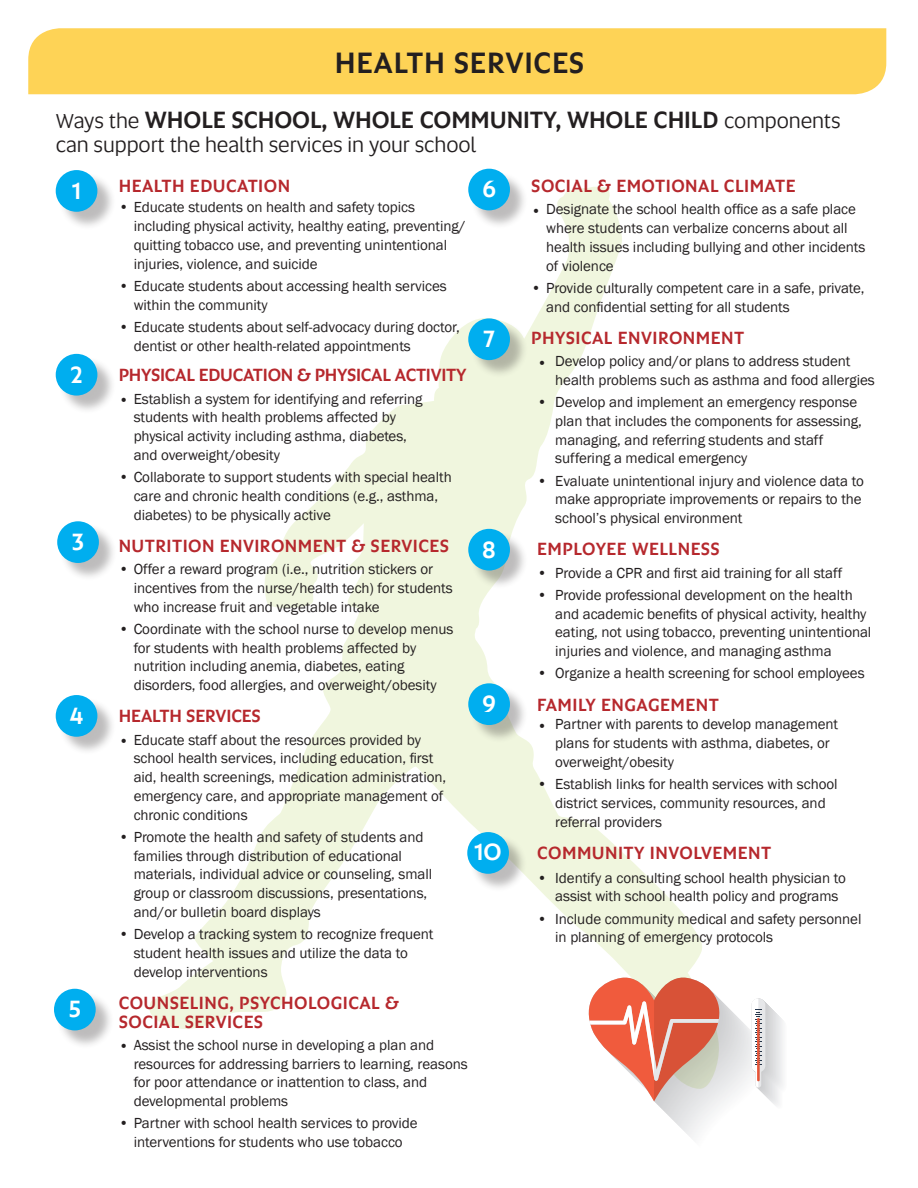
<style>
.page{position:relative;width:918px;height:1188px;background:#fff}
.page>*{position:absolute;margin:0;border:0;box-sizing:border-box;transform-origin:0 0}
.t1{font:500 30px "Altis";letter-spacing:.025em;color:#231f20}
.t2{font:500 24px "Altis";letter-spacing:-.005em;color:#231f20}
.t3{font:500 24px "Altis";color:#fff}
.t4{font:21px "Altis";letter-spacing:-.005em;color:#231f20}
.t5{font:500 18px/18.8px "Altis";letter-spacing:.025em;color:#b6282d}
.t6{font:500 18px "Altis";letter-spacing:-.015em;color:#b6282d}
.t7{font:500 18px "Altis";letter-spacing:-.005em;color:#b6282d}
.t8{font:15px/18.8px "Franklin Gothic";letter-spacing:-.005em;color:#231f20}
.s1{font-weight:400;font-size:21px}
</style>
<div class="page">
<svg style="left:149px;top:187px;width:553px;height:842px"></svg>
<div style="left:59px;top:357px;width:57px;height:57px;background:#231f20;opacity:.3"></div>
<div style="left:56px;top:354px;width:41px;height:42px;background:#00aeef;border-radius:50%"></div>
<div style="left:28px;top:28px;width:858px;height:66px;background:#fed356"></div>
<div style="left:60px;top:524px;width:57px;height:57px;background:#231f20;opacity:.3"></div>
<div style="left:57px;top:521px;width:42px;height:42px;background:#00aeef;border-radius:50%"></div>
<div style="left:58px;top:698px;width:58px;height:57px;background:#231f20;opacity:.3"></div>
<div style="left:56px;top:695px;width:41px;height:42px;background:#00aeef;border-radius:50%"></div>
<div style="left:471px;top:321px;width:57px;height:57px;background:#231f20;opacity:.3"></div>
<div style="left:468px;top:318px;width:42px;height:42px;background:#00aeef;border-radius:50%"></div>
<div style="left:471px;top:532px;width:57px;height:57px;background:#231f20;opacity:.3"></div>
<div style="left:468px;top:529px;width:42px;height:42px;background:#00aeef;border-radius:50%"></div>
<div style="left:471px;top:171px;width:57px;height:58px;background:#231f20;opacity:.3"></div>
<div style="left:468px;top:169px;width:42px;height:41px;background:#00aeef;border-radius:50%"></div>
<div style="left:471px;top:686px;width:57px;height:57px;background:#231f20;opacity:.3"></div>
<div style="left:468px;top:683px;width:42px;height:42px;background:#00aeef;border-radius:50%"></div>
<div style="left:59px;top:173px;width:57px;height:57px;background:#231f20;opacity:.3"></div>
<div style="left:56px;top:170px;width:41px;height:42px;background:#00aeef;border-radius:50%"></div>
<div style="left:57px;top:992px;width:57px;height:57px;background:#231f20;opacity:.3"></div>
<div style="left:54px;top:989px;width:42px;height:41px;background:#00aeef;border-radius:50%"></div>
<div style="left:470px;top:835px;width:57px;height:57px;background:#231f20;opacity:.3"></div>
<div style="left:467px;top:832px;width:42px;height:42px;background:#00aeef;border-radius:50%"></div>
<svg style="left:585px;top:975px;width:198px;height:164px"></svg>
<p class="t1" style="left:335px;top:40px;width:251px">HEALTH SERVICES</p>
<p class="t2" style="left:56px;top:102px;width:786px"><span class="s1">Ways the</span> WHOLE SCHOOL, WHOLE COMMUNITY, WHOLE CHILD <span class="s1">components</span></p>
<p class="t4" style="left:56px;top:131px;width:422px">can support the health services in your school</p>
<p class="t5" style="left:119px;top:175px;width:173px">HEALTH EDUCATION</p>
<p class="t8" style="left:134px;top:198px;width:334px;text-indent:-15px">• Educate students on health and safety topics including physical activity, healthy eating, preventing/ quitting tobacco use, and preventing unintentional injuries, violence, and suicide</p>
<p class="t8" style="left:134px;top:277px;width:315px;text-indent:-15px">• Educate students about accessing health services within the community</p>
<p class="t8" style="left:134px;top:318px;width:328px;text-indent:-15px">• Educate students about self-advocacy during doctor, dentist or other health-related appointments</p>
<p class="t6" style="left:119px;top:362px;width:349px">PHYSICAL EDUCATION &amp; PHYSICAL ACTIVITY</p>
<p class="t8" style="left:134px;top:390px;width:290px;text-indent:-15px">• Establish a system for identifying and referring students with health problems affected by physical activity including asthma, diabetes, and overweight/obesity</p>
<p class="t8" style="left:134px;top:468px;width:320px;text-indent:-15px">• Collaborate to support students with special health care and chronic health conditions (e.g., asthma, diabetes) to be physically active</p>
<p class="t5" style="left:119px;top:535px;width:332px">NUTRITION ENVIRONMENT &amp; SERVICES</p>
<p class="t8" style="left:134px;top:560px;width:321px;text-indent:-15px">• Offer a reward program (i.e., nutrition stickers or incentives from the nurse/health tech) for students who increase fruit and vegetable intake</p>
<p class="t8" style="left:134px;top:620px;width:321px;text-indent:-15px">• Coordinate with the school nurse to develop menus for students with health problems affected by nutrition including anemia, diabetes, eating disorders, food allergies, and overweight/obesity</p>
<p class="t7" style="left:119px;top:703px;width:144px">HEALTH SERVICES</p>
<p class="t8" style="left:134px;top:731px;width:314px;text-indent:-15px">• Educate staff about the resources provided by school health services, including education, first aid, health screenings, medication administration, emergency care, and appropriate management of chronic conditions</p>
<p class="t8" style="left:134px;top:828px;width:300px;text-indent:-15px">• Promote the health and safety of students and families through distribution of educational materials, individual advice or counseling, small group or classroom discussions, presentations, and/or bulletin board displays</p>
<p class="t8" style="left:134px;top:925px;width:301px;text-indent:-15px">• Develop a tracking system to recognize frequent student health issues and utilize the data to develop interventions</p>
<p class="t5" style="left:119px;top:992px;width:282px">COUNSELING, PSYCHOLOGICAL &amp;<br>SOCIAL SERVICES</p>
<p class="t8" style="left:134px;top:1036px;width:336px;text-indent:-15px">• Assist the school nurse in developing a plan and resources for addressing barriers to learning, reasons for poor attendance or inattention to class, and developmental problems</p>
<p class="t8" style="left:119px;top:1114px;width:301px;text-align:center">• Partner with school health services to provide interventions for students who use tobacco</p>
<p class="t5" style="left:531px;top:175px;width:266px">SOCIAL &amp; EMOTIONAL CLIMATE</p>
<p class="t8" style="left:546px;top:200px;width:321px;text-indent:-15px">• Designate the school health office as a safe place where students can verbalize concerns about all health issues including bullying and other incidents of violence</p>
<p class="t8" style="left:546px;top:279px;width:320px;text-indent:-15px">• Provide culturally competent care in a safe, private, and confidential setting for all students</p>
<p class="t5" style="left:531px;top:327px;width:215px">PHYSICAL ENVIRONMENT</p>
<p class="t8" style="left:555px;top:352px;width:321px;text-indent:-18px">• Develop policy and/or plans to address student health problems such as asthma and food allergies</p>
<p class="t8" style="left:555px;top:393px;width:308px;text-indent:-18px">• Develop and implement an emergency response plan that includes the components for assessing, managing, and referring students and staff suffering a medical emergency</p>
<p class="t8" style="left:555px;top:472px;width:310px;text-indent:-18px">• Evaluate unintentional injury and violence data to make appropriate improvements or repairs to the school’s physical environment</p>
<p class="t5" style="left:537px;top:539px;width:184px">EMPLOYEE WELLNESS</p>
<p class="t8" style="left:537px;top:564px;width:307px">• Provide a CPR and first aid training for all staff</p>
<p class="t8" style="left:555px;top:586px;width:318px;text-indent:-18px">• Provide professional development on the health and academic benefits of physical activity, healthy eating, not using tobacco, preventing unintentional injuries and violence, and managing asthma</p>
<p class="t8" style="left:537px;top:664px;width:329px">• Organize a health screening for school employees</p>
<p class="t5" style="left:537px;top:694px;width:183px">FAMILY ENGAGEMENT</p>
<p class="t8" style="left:555px;top:715px;width:284px;text-indent:-18px">• Partner with parents to develop management plans for students with asthma, diabetes, or overweight/obesity</p>
<p class="t8" style="left:555px;top:775px;width:284px;text-indent:-18px">• Establish links for health services with school district services, community resources, and referral providers</p>
<p class="t5" style="left:537px;top:842px;width:235px">COMMUNITY INVOLVEMENT</p>
<p class="t8" style="left:555px;top:869px;width:292px;text-indent:-18px">• Identify a consulting school health physician to assist with school health policy and programs</p>
<p class="t8" style="left:555px;top:910px;width:308px;text-indent:-18px">• Include community medical and safety personnel in planning of emergency protocols</p>
<p class="t3" style="left:482px;top:171px;width:15px">6</p>
<p class="t3" style="left:72px;top:172px;width:10px">1</p>
<p class="t3" style="left:484px;top:321px;width:13px">7</p>
<p class="t3" style="left:70px;top:357px;width:14px">2</p>
<p class="t3" style="left:72px;top:524px;width:14px">3</p>
<p class="t3" style="left:482px;top:531px;width:15px">8</p>
<p class="t3" style="left:482px;top:685px;width:15px">9</p>
<p class="t3" style="left:70px;top:697px;width:15px">4</p>
<p class="t3" style="left:474px;top:834px;width:29px">10</p>
<p class="t3" style="left:69px;top:991px;width:14px">5</p>
</div>
